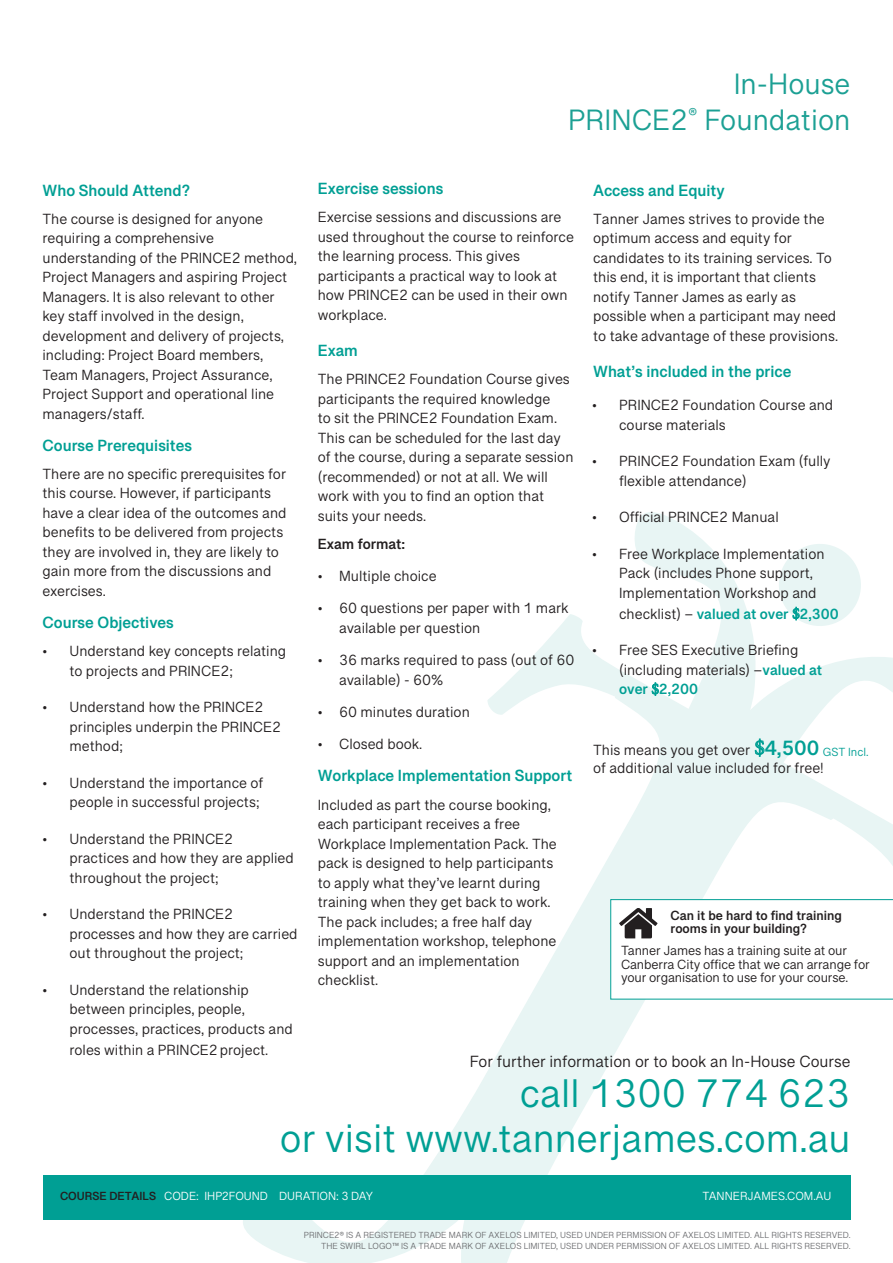
<style>
.page{position:relative;width:893px;height:1263px;background:#fff}
.page>*{position:absolute;margin:0;border:0;box-sizing:border-box;transform-origin:0 0}
.t1{font:40.5px/44.7px "Grantha Sangam MN";color:#009f94;text-align:right}
.t2{font:30px/36px "Grantha Sangam MN";color:#1ca094;text-align:right}
.t3{font:700 21px "Grantha Sangam MN";color:#009f94}
.t4{font:700 16.5px "Grantha Sangam MN";color:#009f94}
.t5{font:16.5px "Grantha Sangam MN";color:#231f20}
.t6{font:15px/19.5px "Grantha Sangam MN";color:#231f20}
.t7{font:700 15px "Grantha Sangam MN";color:#009f94}
.t8{font:700 15px "Grantha Sangam MN";color:#231f20}
.t9{font:13.5px/13.5px "Grantha Sangam MN";letter-spacing:-.01em;color:#231f20}
.t10{font:700 13.5px/13.5px "Grantha Sangam MN";color:#231f20}
.t11{font:12px "Grantha Sangam MN";color:#fff}
.t12{font:9px/10.8px "Grantha Sangam MN";color:#6c6d70;text-align:right}
.s1{font-weight:400;color:#231f20}
.s2{font-family:"Minion Pro";font-weight:400;font-size:16.5px}
.s3{font-weight:700;color:#009f94}
.s4{font-family:"Minion Pro";font-size:16.5px;color:#009f94}
.s5{font-family:"Minion Pro";font-weight:400;font-size:22.5px}
.s6{font-weight:700;color:#231f20}
</style>
<div class="page">
<svg style="left:243px;top:512px;width:650px;height:751px"></svg>
<div style="left:43px;top:1175px;width:807px;height:45px;background:#009f94"></div>
<svg style="left:610px;top:899px;width:283px;height:100px"></svg>
<h2 class="t2" style="left:568px;top:65px;width:284px">In-House<br>PRINCE2<sup>®</sup> Foundation</h2>
<p class="t4" style="left:318px;top:179px;width:127px">Exercise sessions</p>
<p class="t6" style="left:318px;top:207px;width:258px">Exercise sessions and discussions are used throughout the course to reinforce the learning process. This gives participants a practical way to look at how PRINCE2 can be used in their own workplace.</p>
<p class="t4" style="left:318px;top:341px;width:42px">Exam</p>
<p class="t6" style="left:318px;top:369px;width:257px">The PRINCE2 Foundation Course gives participants the required knowledge<br>to sit the PRINCE2 Foundation Exam.<br>This can be scheduled for the last day of the course, during a separate session (recommended) or not at all. We will work with you to find an option that suits your needs.</p>
<p class="t8" style="left:318px;top:535px;width:89px">Exam format:</p>
<p class="t6" style="left:318px;top:566px;width:120px">• Multiple choice</p>
<p class="t6" style="left:339px;top:598px;width:231px;text-indent:-21px">• 60 questions per paper with 1 mark available per question</p>
<p class="t6" style="left:339px;top:650px;width:237px;text-indent:-21px">• 36 marks required to pass (out of 60 available) - 60%</p>
<p class="t6" style="left:318px;top:702px;width:153px">• 60 minutes duration</p>
<p class="t6" style="left:318px;top:734px;width:106px">• Closed book.</p>
<p class="t4" style="left:318px;top:766px;width:256px">Workplace Implementation Support</p>
<p class="t6" style="left:318px;top:794px;width:241px">Included as part the course booking, each participant receives a free<br>Workplace Implementation Pack. The pack is designed to help participants to apply what they’ve learnt during training when they get back to work.<br>The pack includes; a free half day implementation workshop, telephone support and an implementation checklist.</p>
<p class="t4" style="left:43px;top:180px;width:149px">Who Should Attend?</p>
<p class="t6" style="left:43px;top:209px;width:256px">The course is designed for anyone requiring a comprehensive understanding of the PRINCE2 method, Project Managers and aspiring Project Managers. It is also relevant to other key staff involved in the design, development and delivery of projects, including: Project Board members, Team Managers, Project Assurance, Project Support and operational line managers/staff.</p>
<p class="t4" style="left:43px;top:436px;width:151px">Course Prerequisites</p>
<p class="t6" style="left:43px;top:464px;width:245px">There are no specific prerequisites for this course. However, if participants have a clear idea of the outcomes and benefits to be delivered from projects they are involved in, they are likely to gain more from the discussions and exercises.</p>
<p class="t4" style="left:43px;top:613px;width:133px">Course Objectives</p>
<p class="t6" style="left:70px;top:641px;width:218px;text-indent:-27px">• Understand key concepts relating to projects and PRINCE2;</p>
<p class="t6" style="left:70px;top:697px;width:213px;text-indent:-27px">• Understand how the PRINCE2 principles underpin the PRINCE2 method;</p>
<p class="t6" style="left:43px;top:773px;width:222px;text-align:right">• Understand the importance of people in successful projects;</p>
<p class="t6" style="left:70px;top:829px;width:226px;text-indent:-27px">• Understand the PRINCE2 practices and how they are applied throughout the project;</p>
<p class="t6" style="left:70px;top:904px;width:230px;text-indent:-27px">• Understand the PRINCE2 processes and how they are carried out throughout the project;</p>
<p class="t6" style="left:70px;top:980px;width:225px;text-indent:-27px">• Understand the relationship between principles, people, processes, practices, products and</p>
<p class="t6" style="left:70px;top:1040px;width:200px">roles within a PRINCE2project.</p>
<p class="t4" style="left:593px;top:180px;width:133px">Access and Equity</p>
<p class="t6" style="left:593px;top:209px;width:246px">Tanner James strives to provide the optimum access and equity for candidates to its training services. To this end, it is important that clients notify Tanner James as early as possible when a participant may need to take advantage of these provisions.</p>
<p class="t4" style="left:593px;top:362px;width:200px">What’s included in the price</p>
<p class="t6" style="left:619px;top:395px;width:216px;text-indent:-27px">• PRINCE2 Foundation Course and course materials</p>
<p class="t6" style="left:619px;top:451px;width:213px;text-indent:-27px">• PRINCE2 Foundation Exam (fully flexible attendance)</p>
<p class="t6" style="left:592px;top:507px;width:188px">• Official PRINCE2 Manual</p>
<p class="t6" style="left:619px;top:544px;width:207px;text-indent:-27px">• Free Workplace Implementation<br>Pack (includes Phone support,<br>Implementation Workshop and</p>
<p class="t7" style="left:619px;top:605px;width:221px"><span class="s1">checklist) –</span> valued at over <span class="s2">$</span>2,300</p>
<p class="t6" style="left:619px;top:640px;width:205px;text-indent:-27px">• Free SES Executive Briefing (including materials) –<span class="s3">valued at over</span> <span class="s4">$</span><span class="s3">2,200</span></p>
<h3 class="t3" style="left:754px;top:735px;width:116px"><span class="s5">$</span>4,500 <sub>GST</sub> <sub>Incl.</sub></h3>
<p class="t6" style="left:593px;top:741px;width:232px;line-height:18px">This means you get over<br>of additional value included for free!</p>
<p class="t10" style="left:671px;top:908px;width:173px">Can it be hard to find training rooms in your building?</p>
<p class="t9" style="left:621px;top:944px;width:250px">Tanner James has a training suite at our<br>Canberra City office that we can arrange for your organisation to use for your course.</p>
<p class="t5" style="left:470px;top:1051px;width:382px">For further information or to book an In-House Course</p>
<h1 class="t1" style="left:280px;top:1071px;width:572px">call 1300 774 623<br>or visit www.tannerjames.com.au</h1>
<p class="t11" style="left:60px;top:1189px;width:315px"><span class="s6">COURSE DETAILS</span> CODE: IHP2FOUND DURATION: 3 DAY</p>
<p class="t11" style="left:702px;top:1189px;width:130px">TANNERJAMES.COM.AU</p>
<p class="t12" style="left:304px;top:1230px;width:548px">PRINCE2® IS A REGISTERED TRADE MARK OF AXELOS LIMITED, USED UNDER PERMISSION OF AXELOS LIMITED. ALL RIGHTS RESERVED.<br>THE SWIRL LOGO™ IS A TRADE MARK OF AXELOS LIMITED, USED UNDER PERMISSION OF AXELOS LIMITED. ALL RIGHTS RESERVED.</p>
</div>
